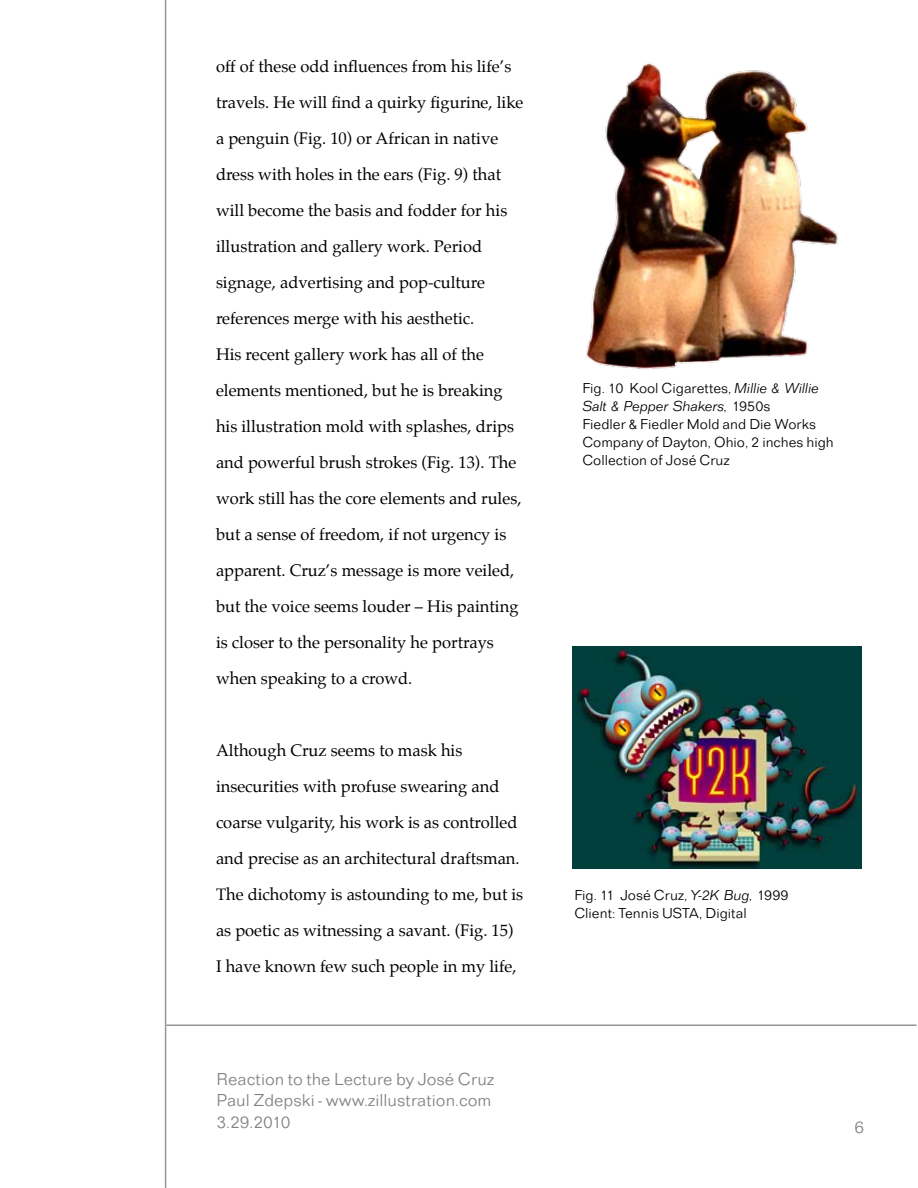
<style>
.page{position:relative;width:918px;height:1188px;background:#fff}
.page>*{position:absolute;margin:0;border:0;box-sizing:border-box;transform-origin:0 0}
.t1{font:18px/21.6px "Folio T Ligh";color:#808284}
.t2{font:16.5px/36px "Palatino";color:#010101}
.t3{font:15px/18px "Folio T Ligh";color:#010101}
.t4{font:15px "Folio T Ligh Ital";color:#010101}
.s1{font-family:"Folio T Ligh Ital"}
.s2{font-family:"Folio T Ligh"}
</style>
<div class="page">
<hr style="left:165px;top:0;width:1px;height:1188px;background:#939598">
<hr style="left:166px;top:1024px;width:751px;height:2px;background:#939598">
<img style="left:586px;top:62px;width:253px;height:308px">
<img style="left:572px;top:646px;width:290px;height:223px">
<p class="t2" style="left:216px;top:48px;width:309px">off of these odd influences from his life’s travels. He will find a quirky figurine, like a penguin (Fig. 10) or African in native dress with holes in the ears (Fig. 9) that will become the basis and fodder for his illustration and gallery work. Period signage, advertising and pop-culture references merge with his aesthetic.<br>His recent gallery work has all of the elements mentioned, but he is breaking his illustration mold with splashes, drips and powerful brush strokes (Fig. 13). The work still has the core elements and rules, but a sense of freedom, if not urgency is apparent. Cruz’s message is more veiled, but the voice seems louder – His painting is closer to the personality he portrays when speaking to a crowd.</p>
<p class="t2" style="left:216px;top:732px;width:309px">Although Cruz seems to mask his insecurities with profuse swearing and coarse vulgarity, his work is as controlled and precise as an architectural draftsman.<br>The dichotomy is astounding to me, but is as poetic as witnessing a savant. (Fig. 15)<br>I have known few such people in my life,</p>
<p class="t1" style="left:217px;top:1068px;width:279px">Reaction to the Lecture by José Cruz<br>Paul Zdepski - www.zillustration.com<br>3.29.2010</p>
<p class="t3" style="left:582px;top:379px;width:238px">Fig. 10 Kool Cigarettes, <span class="s1">Millie &amp; Willie</span></p>
<p class="t4" style="left:582px;top:398px;width:190px">Salt &amp; Pepper Shakers, <span class="s2">1950s</span></p>
<p class="t3" style="left:582px;top:415px;width:253px">Fiedler &amp; Fiedler Mold and Die Works<br>Company of Dayton, Ohio, 2 inches high<br>Collection of José Cruz</p>
<p class="t3" style="left:574px;top:886px;width:216px">Fig. 11 José Cruz, <span class="s1">Y-2K Bug,</span> 1999<br>Client: Tennis USTA, Digital</p>
<p class="t1" style="left:855px;top:1116px;width:11px">6</p>
</div>
